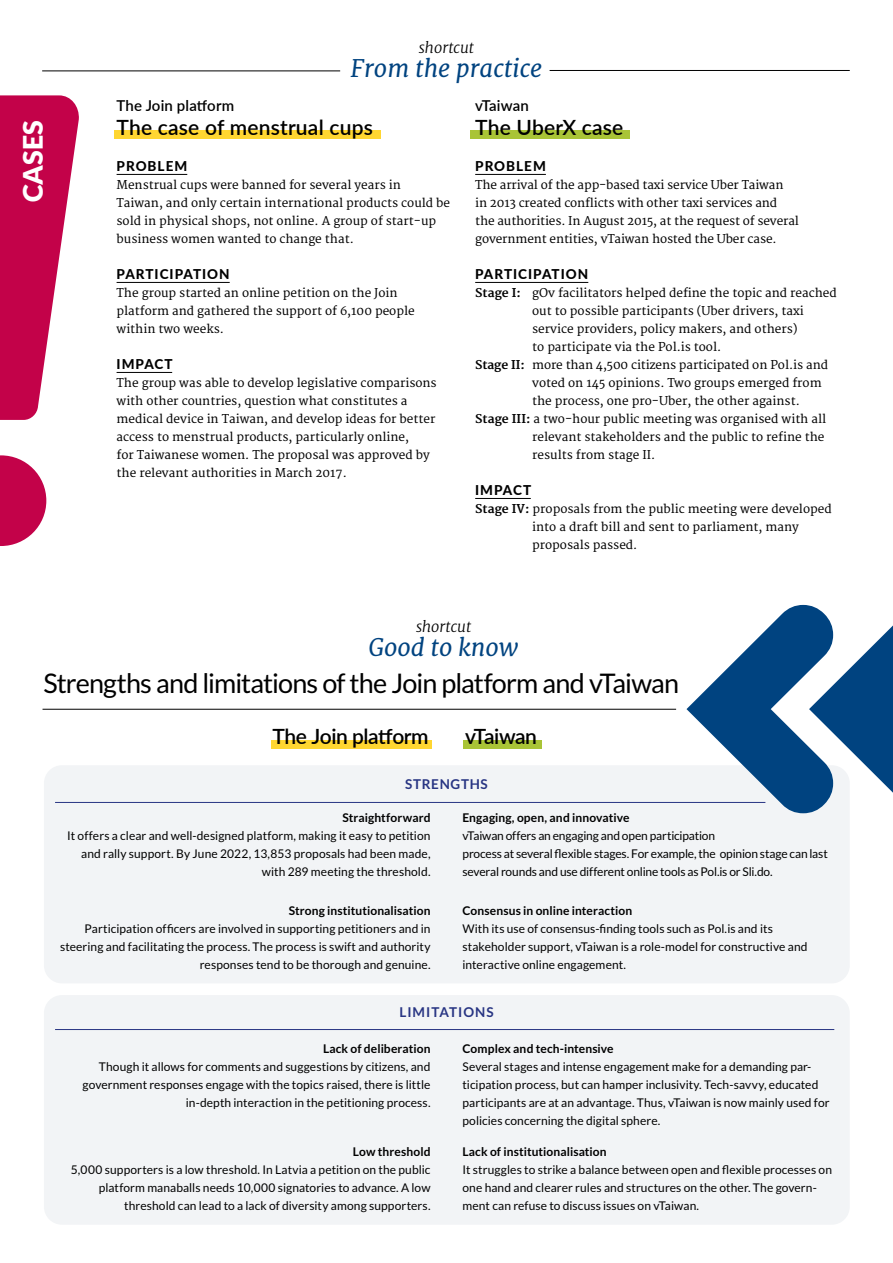
<style>
.page{position:relative;width:893px;height:1263px;background:#fff}
.page>*{position:absolute;margin:0;border:0;box-sizing:border-box;transform-origin:0 0}
.t1{font:27px "Lato";letter-spacing:-.035em;color:#000}
.t2{font:900 27px "Lato";color:#fff}
.t3{font:italic 24px "Merriweather";color:#004380}
.t4{font:600 21px "Lato";letter-spacing:.005em;color:#000}
.t5{font:600 21px "Lato";letter-spacing:-.02em;color:#000}
.t6{font:600 21px "Lato";letter-spacing:-.025em;color:#000}
.t7{font:600 15px "Lato";letter-spacing:.01em;color:#000}
.t8{font:italic 300 15px "Merriweather";color:#000}
.t9{font:800 13.5px "Lato";letter-spacing:.075em;color:#000}
.t10{font:700 13.5px "Lato";letter-spacing:.075em;color:#283583}
.t11{font:700 13.5px "Lato";letter-spacing:.05em;color:#283583}
.t12{font:12px/18px "Lato";letter-spacing:.005em;color:#000;text-align:right}
.t13{font:700 12px "Lato";letter-spacing:.005em;color:#000}
.t14{font:12px/18px "Lato";letter-spacing:-.015em;color:#000}
.t15{font:11.85px/18px "Merriweather";color:#000}
.s1{font-weight:700}
</style>
<div class="page">
<div style="left:44px;top:995px;width:806px;height:230px;background:#f2f4f6;border-radius:18px"></div>
<div style="left:44px;top:765px;width:806px;height:218px;background:#f2f4f6;border-radius:18px"></div>
<hr style="left:43px;top:709px;width:633px;height:1px;background:#000">
<hr style="left:42px;top:71px;width:298px;height:1px;background:#000">
<hr style="left:550px;top:70px;width:300px;height:1px;background:#000">
<svg style="left:686px;top:605px;width:207px;height:208px"></svg>
<svg style="left:0;top:95px;width:79px;height:325px"></svg>
<svg style="left:0;top:455px;width:46px;height:91px"></svg>
<div style="left:115px;top:130px;width:266px;height:9px;background:#ffd631"></div>
<div style="left:471px;top:130px;width:159px;height:9px;background:#a9c436"></div>
<hr style="left:117px;top:174px;width:70px;height:1px;background:#000">
<hr style="left:117px;top:282px;width:113px;height:1px;background:#000">
<hr style="left:117px;top:372px;width:55px;height:1px;background:#000">
<hr style="left:475px;top:174px;width:71px;height:1px;background:#000">
<hr style="left:475px;top:282px;width:113px;height:1px;background:#000">
<hr style="left:475px;top:498px;width:56px;height:1px;background:#000">
<div style="left:271px;top:740px;width:161px;height:9px;background:#ffd631"></div>
<div style="left:463px;top:740px;width:79px;height:9px;background:#a9c436"></div>
<hr style="left:55px;top:802px;width:710px;height:1px;background:#283583">
<hr style="left:55px;top:1029px;width:779px;height:1px;background:#283583">
<h1 class="t2" style="left:17px;top:202px;width:84px;rotate:-90deg">CASES</h1>
<p class="t8" style="left:419px;top:38px;width:57px">shortcut</p>
<h2 class="t3" style="left:351px;top:54px;width:193px">From the practice</h2>
<p class="t7" style="left:117px;top:95px;width:119px">The Join platform</p>
<h3 class="t4" style="left:117px;top:112px;width:258px">The case of menstrual cups</h3>
<p class="t9" style="left:117px;top:156px;width:72px">PROBLEM</p>
<p class="t15" style="left:117px;top:177px;width:335px">Menstrual cups were banned for several years in Taiwan, and only certain international products could be sold in physical shops, not online. A group of start-up business women wanted to change that.</p>
<p class="t9" style="left:117px;top:264px;width:115px">PARTICIPATION</p>
<p class="t15" style="left:117px;top:285px;width:300px">The group started an online petition on the Join platform and gathered the support of 6,100 people within two weeks.</p>
<p class="t9" style="left:117px;top:354px;width:57px">IMPACT</p>
<p class="t15" style="left:117px;top:375px;width:322px">The group was able to develop legislative comparisons with other countries, question what constitutes a medical device in Taiwan, and develop ideas for better access to menstrual products, particularly online,<br>for Taiwanese women. The proposal was approved by the relevant authorities in March 2017.</p>
<p class="t7" style="left:475px;top:95px;width:55px">vTaiwan</p>
<h3 class="t4" style="left:475px;top:112px;width:150px">The UberX case</h3>
<p class="t9" style="left:475px;top:156px;width:72px">PROBLEM</p>
<p class="t15" style="left:475px;top:177px;width:325px">The arrival of the app-based taxi service Uber Taiwan<br>in 2013 created conflicts with other taxi services and the authorities. In August 2015, at the request of several government entities, vTaiwan hosted the Uber case.</p>
<p class="t9" style="left:475px;top:264px;width:115px">PARTICIPATION</p>
<p class="t15" style="left:475px;top:285px;width:363px"><span class="s1">Stage I:</span> gOv facilitators helped define the topic and reached</p>
<p class="t15" style="left:532px;top:303px;width:273px">out to possible participants (Uber drivers, taxi</p>
<p class="t15" style="left:532px;top:321px;width:267px">service providers, policy makers, and others)</p>
<p class="t15" style="left:532px;top:339px;width:190px">to participate via the Pol.is tool.</p>
<p class="t15" style="left:475px;top:357px;width:355px"><span class="s1">Stage II:</span> more than 4,500 citizens participated on Pol.is and</p>
<p class="t15" style="left:532px;top:375px;width:291px">voted on 145 opinions. Two groups emerged from</p>
<p class="t15" style="left:532px;top:393px;width:269px">the process, one pro-Uber, the other against.</p>
<p class="t15" style="left:475px;top:411px;width:352px"><span class="s1">Stage III:</span> a two-hour public meeting was organised with all</p>
<p class="t15" style="left:532px;top:429px;width:294px">relevant stakeholders and the public to refine the</p>
<p class="t15" style="left:532px;top:447px;width:125px">results from stage II.</p>
<p class="t9" style="left:475px;top:480px;width:57px">IMPACT</p>
<p class="t15" style="left:532px;top:501px;width:301px;text-indent:-57px"><span class="s1">Stage IV:</span> proposals from the public meeting were developed into a draft bill and sent to parliament, many proposals passed.</p>
<p class="t8" style="left:416px;top:617px;width:57px">shortcut</p>
<h2 class="t3" style="left:368px;top:632px;width:152px">Good to know</h2>
<h1 class="t1" style="left:44px;top:669px;width:637px">Strengths and limitations of the Join platform and vTaiwan</h1>
<h3 class="t5" style="left:272px;top:721px;width:158px">The Join platform</h3>
<h3 class="t6" style="left:465px;top:721px;width:73px">vTaiwan</h3>
<p class="t11" style="left:405px;top:776px;width:84px">STRENGTHS</p>
<p class="t13" style="left:342px;top:811px;width:90px">Straightforward</p>
<p class="t12" style="left:67px;top:826px;width:365px">It offers a clear and well-designed platform, making it easy to petition and rally support. By June 2022, 13,853 proposals had been made, with 289 meeting the threshold.</p>
<p class="t13" style="left:289px;top:903px;width:143px">Strong institutionalisation</p>
<p class="t12" style="left:60px;top:919px;width:372px">Participation officers are involved in supporting petitioners and in steering and facilitating the process. The process is swift and authority responses tend to be thorough and genuine.</p>
<p class="t13" style="left:462px;top:811px;width:169px">Engaging, open, and innovative</p>
<p class="t14" style="left:462px;top:826px;width:367px">vTaiwan offers an engaging and open participation<br>process at several flexible stages. For example, the opinion stage can last several rounds and use different online tools as Pol.is or Sli.do.</p>
<p class="t13" style="left:462px;top:903px;width:171px">Consensus in online interaction</p>
<p class="t12" style="left:462px;top:919px;width:347px;text-align:left">With its use of consensus-finding tools such as Pol.is and its stakeholder support, vTaiwan is a role-model for constructive and interactive online engagement.</p>
<p class="t10" style="left:399px;top:1004px;width:96px">LIMITATIONS</p>
<p class="t13" style="left:323px;top:1041px;width:109px">Lack of deliberation</p>
<p class="t12" style="left:83px;top:1057px;width:349px">Though it allows for comments and suggestions by citizens, and government responses engage with the topics raised, there is little in-depth interaction in the petitioning process.</p>
<p class="t13" style="left:353px;top:1145px;width:79px">Low threshold</p>
<p class="t12" style="left:71px;top:1160px;width:361px">5,000 supporters is a low threshold. In Latvia a petition on the public platform manaballs needs 10,000 signatories to advance. A low threshold can lead to a lack of diversity among supporters.</p>
<p class="t13" style="left:462px;top:1041px;width:153px">Complex and tech-intensive</p>
<p class="t12" style="left:462px;top:1057px;width:369px;text-align:left">Several stages and intense engagement make for a demanding par&shy;ticipation process, but can hamper inclusivity. Tech-savvy, educated participants are at an advantage. Thus, vTaiwan is now mainly used for policies concerning the digital sphere.</p>
<p class="t13" style="left:462px;top:1145px;width:146px">Lack of institutionalisation</p>
<p class="t12" style="left:462px;top:1160px;width:371px;text-align:left">It struggles to strike a balance between open and flexible processes on one hand and clearer rules and structures on the other. The govern&shy;ment can refuse to discuss issues on vTaiwan.</p>
</div>
